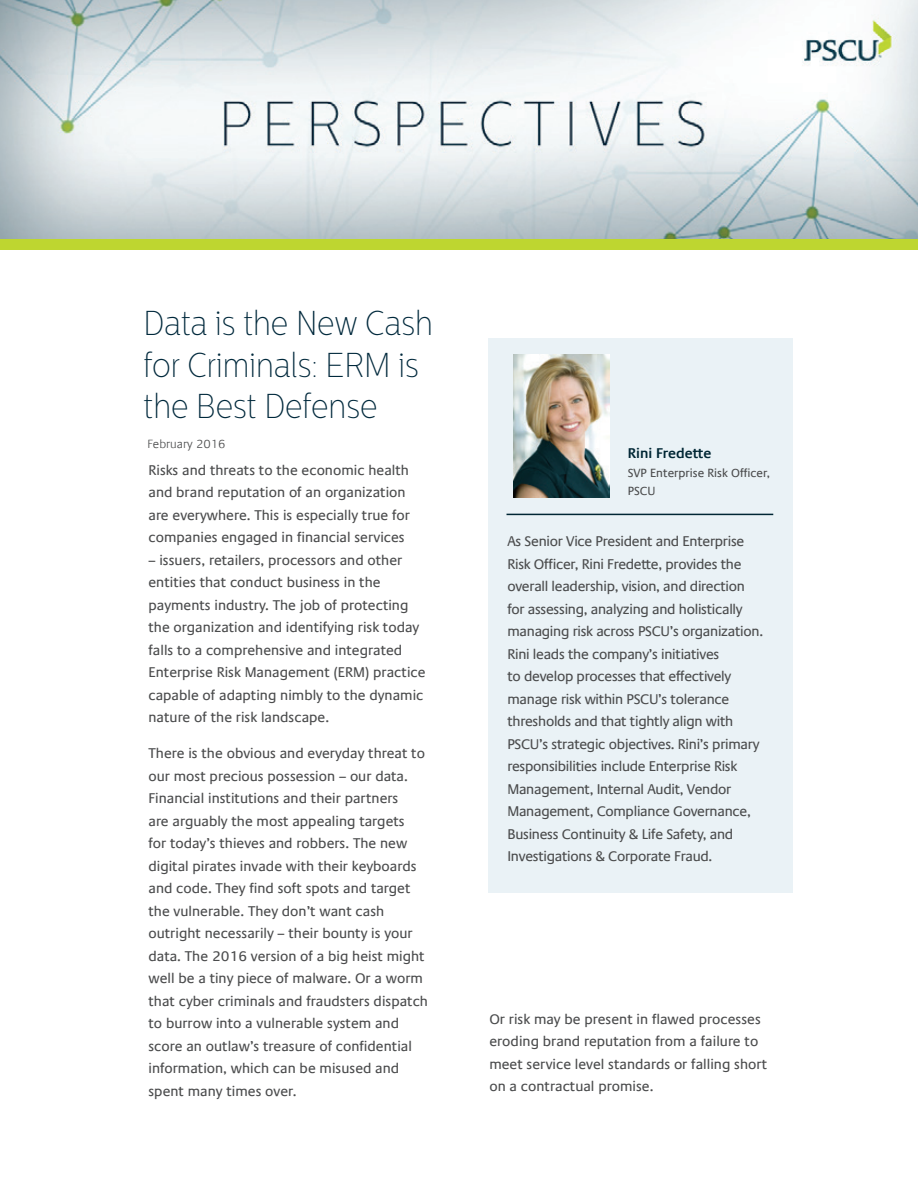
<style>
.page{position:relative;width:918px;height:1188px;background:#fff}
.page>*{position:absolute;margin:0;border:0;box-sizing:border-box;transform-origin:0 0}
.t1{font:100 34.5px/41.4px "Centrale Sans Cnd";color:#00293c}
.t2{font:14.25px/22.5px "Praxis Com";color:#4b4c4d}
.t3{font:14.25px/22.5px "Praxis Com";letter-spacing:-.02em;color:#4b4c4d}
.t4{font:600 14.25px "Praxis Com";color:#002634}
.t5{font:12px/18px "Praxis Com";color:#4b4c4d}
.t6{font:300 12px "Praxis Com";color:#4b4c4d}
</style>
<div class="page">
<img style="left:0;top:0;width:918px;height:240px">
<div style="left:0;top:240px;width:918px;height:10px;background:#bed630"></div>
<div style="left:488px;top:338px;width:305px;height:554px;background:#eaf2f6"></div>
<img style="left:513px;top:354px;width:96px;height:143px">
<hr style="left:507px;top:514px;width:266px;height:1px;background:#002634">
<h1 class="t1" style="left:144px;top:303px;width:291px">Data is the New Cash for Criminals: ERM is the Best Defense</h1>
<p class="t6" style="left:148px;top:437px;width:80px">February 2016</p>
<p class="t2" style="left:148px;top:459px;width:263px">Risks and threats to the economic health and brand reputation of an organization are everywhere. This is especially true for companies engaged in financial services</p>
<p class="t2" style="left:148px;top:549px;width:279px">– issuers, retailers, processors and other entities that conduct business in the payments industry. The job of protecting the organization and identifying risk today falls to a comprehensive and integrated Enterprise Risk Management (ERM) practice capable of adapting nimbly to the dynamic nature of the risk landscape.</p>
<p class="t2" style="left:148px;top:742px;width:281px">There is the obvious and everyday threat to our most precious possession – our data.<br>Financial institutions and their partners<br>are arguably the most appealing targets<br>for today’s thieves and robbers. The new digital pirates invade with their keyboards and code. They find soft spots and target the vulnerable. They don’t want cash outright necessarily – their bounty is your data. The 2016 version of a big heist might well be a tiny piece of malware. Or a worm that cyber criminals and fraudsters dispatch to burrow into a vulnerable system and score an outlaw’s treasure of confidential information, which can be misused and spent many times over.</p>
<p class="t4" style="left:628px;top:445px;width:85px">Rini Fredette</p>
<p class="t5" style="left:628px;top:464px;width:144px">SVP Enterprise Risk Officer,<br>PSCU</p>
<p class="t3" style="left:507px;top:530px;width:257px">As Senior Vice President and Enterprise Risk Officer, Rini Fredette, provides the overall leadership, vision, and direction for assessing, analyzing and holistically managing risk across PSCU’s organization.<br>Rini leads the company’s initiatives<br>to develop processes that effectively manage risk within PSCU’s tolerance thresholds and that tightly align with PSCU’s strategic objectives. Rini’s primary responsibilities include Enterprise Risk Management, Internal Audit, Vendor Management, Compliance Governance, Business Continuity &amp; Life Safety, and Investigations &amp; Corporate Fraud.</p>
<p class="t2" style="left:489px;top:1008px;width:280px">Or risk may be present in flawed processes eroding brand reputation from a failure to meet service level standards or falling short on a contractual promise.</p>
</div>
